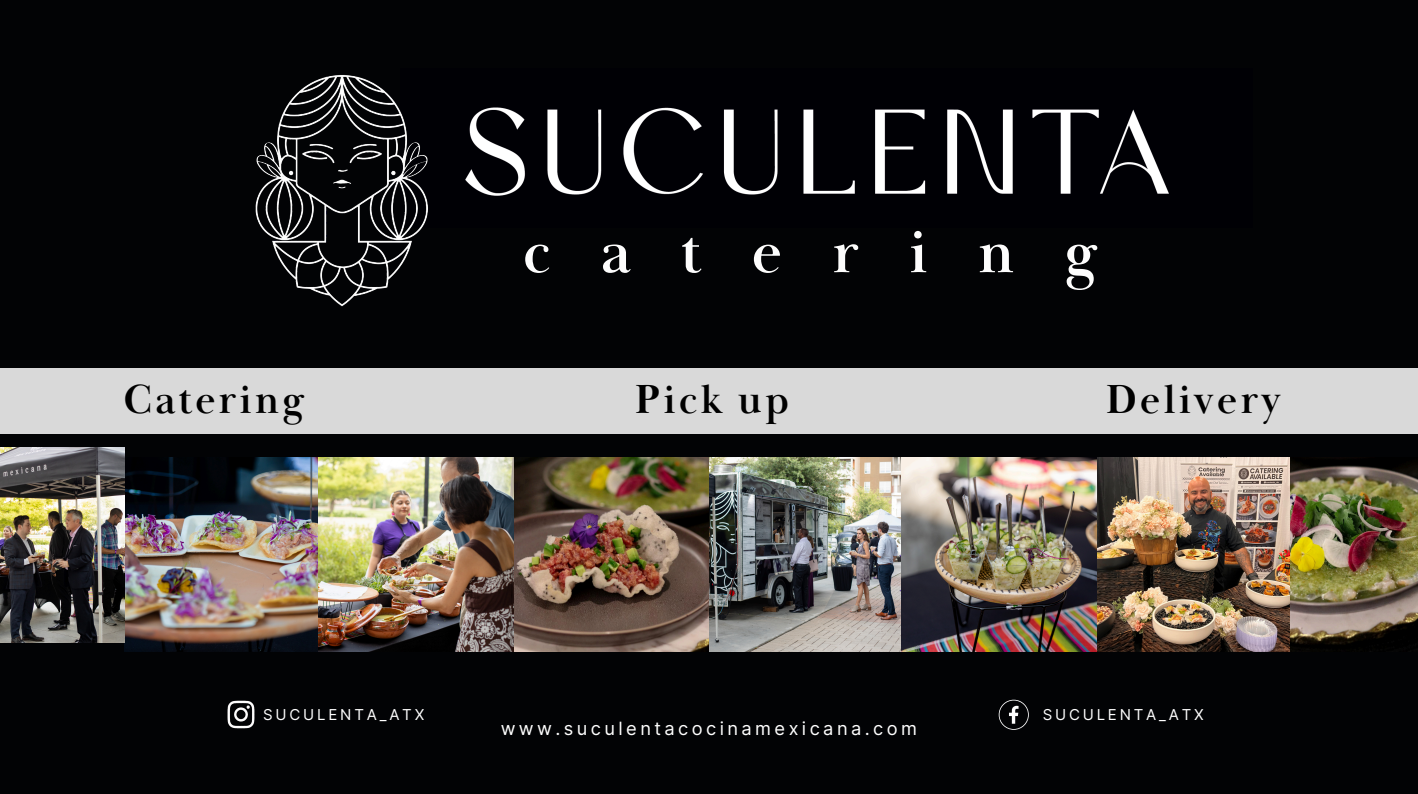
<style>
.page{position:relative;width:1418px;height:794px;background:#fff}
.page>*{position:absolute;margin:0;border:0;box-sizing:border-box;transform-origin:0 0}
.t1{font:700 62.4px "Baskerville Display PT";letter-spacing:.8em;color:#fdfdfd}
.t2{font:700 41.7px "Baskerville Display PT";letter-spacing:.07em;color:#000}
.t3{font:18.3px "Inter";letter-spacing:.185em;color:#fff}
.t4{font:15px "Inter";letter-spacing:.185em;color:#fff}
</style>
<div class="page">
<div style="left:0;top:0;width:1418px;height:793px;background:#020305"></div>
<img style="left:513px;top:107px;width:656px;height:88px">
<img style="left:709px;top:457px;width:709px;height:195px">
<img style="left:125px;top:457px;width:193px;height:195px">
<img style="left:318px;top:457px;width:391px;height:195px">
<img style="left:0;top:447px;width:125px;height:195px">
<img style="left:227px;top:700px;width:28px;height:29px">
<svg style="left:998px;top:699px;width:30px;height:30px"></svg>
<div style="left:0;top:368px;width:1417px;height:66px;background:#d9d9d9"></div>
<img style="left:255px;top:75px;width:258px;height:232px">
<p class="t1" style="left:523px;top:214px;width:578px">catering</p>
<h3 class="t2" style="left:123px;top:374px;width:183px">Catering</h3>
<h3 class="t2" style="left:635px;top:374px;width:156px">Pick up</h3>
<h3 class="t2" style="left:1106px;top:374px;width:176px">Delivery</h3>
<p class="t4" style="left:263px;top:705px;width:163px">SUCULENTA_ATX</p>
<p class="t4" style="left:1042px;top:705px;width:163px">SUCULENTA_ATX</p>
<p class="t3" style="left:501px;top:717px;width:418px">www.suculentacocinamexicana.com</p>
</div>
